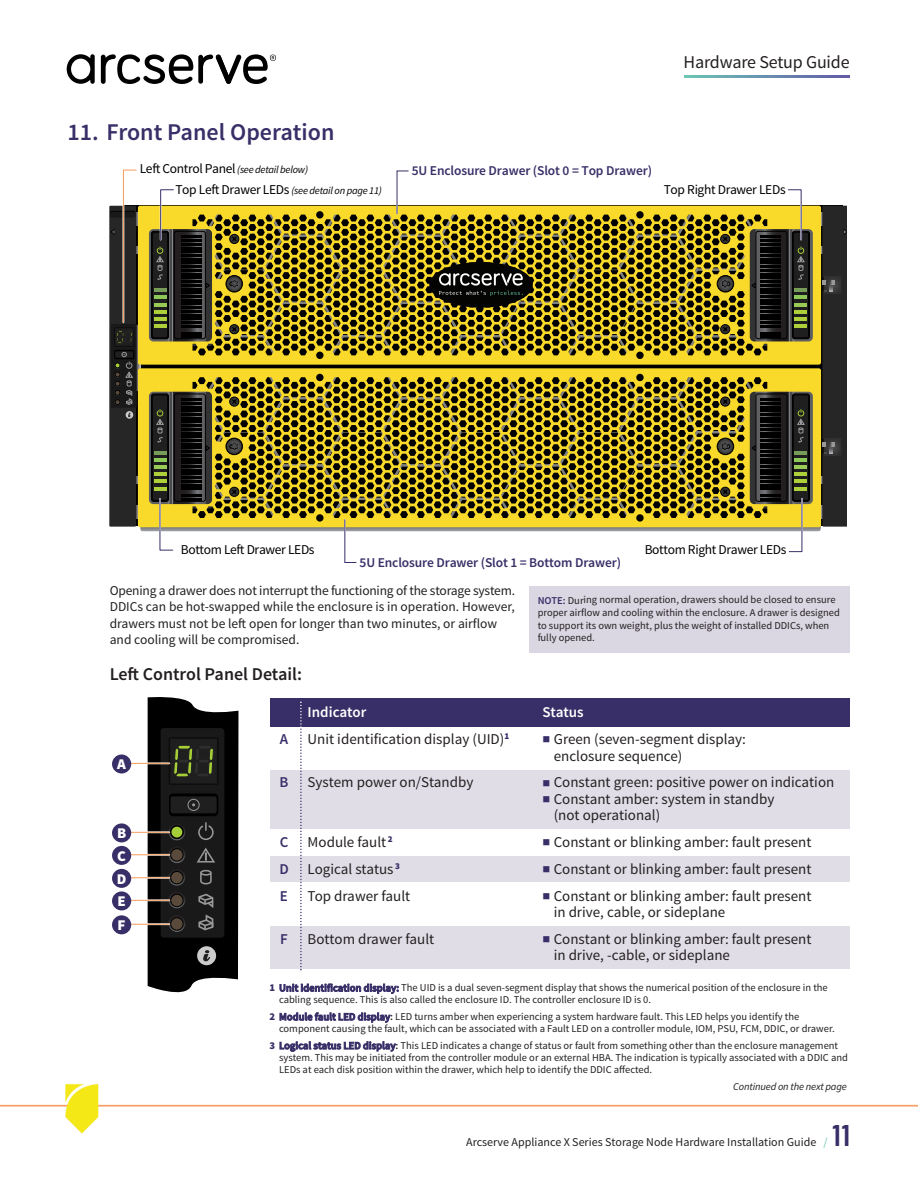
<style>
.page{position:relative;width:918px;height:1188px;background:#fff}
.page>*{position:absolute;margin:0;border:0;box-sizing:border-box;transform-origin:0 0}
.t1{font:600 30px "Barlow Condensed";color:#392f68}
.t2{font:600 24px "Source Sans Pro";color:#392f68}
.t3{font:600 18px "Source Sans Pro";color:#231f20}
.t4{font:18px "Source Sans Pro";letter-spacing:-.01em;color:#231f20}
.t5{font:15px/16.5px "Source Sans Pro";color:#231f20}
.t6{font:600 15px "Source Sans Pro";color:#fff}
.t7{font:600 15px "Source Sans Pro";color:#392f68}
.t8{font:900 14.85px/23px "Source Sans Pro";color:#fff;text-align:justify}
.t9{font:13.5px/16.2px "Source Sans Pro";color:#231f20}
.t10{font:13.5px "Source Sans Pro";letter-spacing:-.025em;color:#000}
.t11{font:600 13.5px "Source Sans Pro";letter-spacing:-.01em;color:#392f68}
.t12{font:12px "Source Sans Pro";color:#231f20}
.t13{font:10.5px/12px "Source Sans Pro";color:#231f20}
.t14{font:italic 10.5px "Source Sans Pro";letter-spacing:-.025em;color:#000}
.t15{font:italic 10.5px "Source Sans Pro";letter-spacing:-.015em;color:#231f20}
.s1{font-style:italic;font-size:10.5px}
.s2{font-style:normal;font-size:13.5px}
.s3{font-weight:600;color:#392f68}
.s4{color:#392f68}
.s5{font-weight:900;color:#392f68}
.s6{font-weight:600}
.s7{color:#6dc7b4}
</style>
<div class="page">
<svg style="left:136px;top:506px;width:2px;height:12px"></svg>
<svg style="left:136px;top:476px;width:2px;height:8px"></svg>
<svg style="left:137px;top:344px;width:3px;height:47px"></svg>
<div style="left:110px;top:206px;width:26px;height:321px;background:#262626"></div>
<div style="left:111px;top:324px;width:26px;height:84px;background:#191919"></div>
<div style="left:114px;top:350px;width:20px;height:9px;border:1px solid #000"></div>
<div style="left:126px;top:411px;width:7px;height:8px;background:#ccc;border-radius:50%"></div>
<svg style="left:128px;top:413px;width:3px;height:4px"></svg>
<div style="left:110px;top:211px;width:25px;height:6px;background:#151515"></div>
<div style="left:114px;top:351px;width:20px;height:8px;border:1px solid #000"></div>
<svg style="left:138px;top:206px;width:682px;height:159px;background:#eccf27"></svg>
<svg style="left:138px;top:368px;width:682px;height:159px;background:#efd128"></svg>
<div style="left:115px;top:328px;width:19px;height:18px;background:#1f1f1f"></div>
<div style="left:114px;top:327px;width:20px;height:20px;border:1px solid #0d0d0d"></div>
<svg style="left:115px;top:352px;width:18px;height:53px"></svg>
<svg style="left:820px;top:206px;width:27px;height:321px;background:#2f2e28"></svg>
<svg style="left:111px;top:169px;width:28px;height:175px"></svg>
<svg style="left:147px;top:170px;width:667px;height:191px"></svg>
<svg style="left:147px;top:373px;width:667px;height:190px"></svg>
<div style="left:270px;top:770px;width:580px;height:59px;background:#e0dde7"></div>
<div style="left:270px;top:856px;width:580px;height:26px;background:#e0dde7"></div>
<div style="left:270px;top:926px;width:580px;height:43px;background:#e0dde7"></div>
<div style="left:270px;top:698px;width:580px;height:29px;background:#392f68"></div>
<img style="left:0;top:1083px;width:918px;height:51px">
<svg style="left:67px;top:54px;width:28px;height:30px"></svg>
<svg style="left:101px;top:54px;width:175px;height:30px"></svg>
<svg style="left:685px;top:76px;width:165px;height:2px"></svg>
<svg style="left:148px;top:697px;width:90px;height:296px;background:#21211f"></svg>
<hr style="left:119px;top:762px;width:50px;height:2px;background:#fff">
<hr style="left:119px;top:763px;width:50px;height:1px;background:#f89b5d">
<div style="left:112px;top:755px;width:19px;height:18px;background:#392f68;border-radius:50%"></div>
<hr style="left:119px;top:831px;width:50px;height:2px;background:#fff">
<hr style="left:119px;top:832px;width:50px;height:1px;background:#f89b5d">
<div style="left:112px;top:823px;width:19px;height:19px;background:#392f68;border-radius:50%"></div>
<hr style="left:119px;top:854px;width:50px;height:2px;background:#fff">
<hr style="left:119px;top:854px;width:50px;height:1px;background:#f89b5d">
<div style="left:112px;top:846px;width:19px;height:19px;background:#392f68;border-radius:50%"></div>
<hr style="left:119px;top:877px;width:50px;height:2px;background:#fff">
<hr style="left:119px;top:877px;width:50px;height:1px;background:#f89b5d">
<div style="left:112px;top:869px;width:19px;height:19px;background:#392f68;border-radius:50%"></div>
<hr style="left:119px;top:899px;width:50px;height:2px;background:#fff">
<hr style="left:119px;top:900px;width:50px;height:1px;background:#f89b5d">
<div style="left:112px;top:891px;width:19px;height:19px;background:#392f68;border-radius:50%"></div>
<hr style="left:119px;top:923px;width:50px;height:2px;background:#fff">
<hr style="left:119px;top:924px;width:50px;height:1px;background:#f89b5d">
<div style="left:112px;top:915px;width:19px;height:19px;background:#392f68;border-radius:50%"></div>
<svg style="left:300px;top:702px;width:2px;height:268px"></svg>
<div style="left:529px;top:586px;width:321px;height:67px;background:#dad6e2"></div>
<h2 class="t2" style="left:68px;top:122px;width:268px">11. Front Panel Operation</h2>
<h3 class="t4" style="left:684px;top:55px;width:168px">Hardware Setup Guide</h3>
<p class="t10" style="left:140px;top:161px;width:170px">Left Control Panel <span class="s1">(see detail below)</span></p>
<p class="t14" style="left:175px;top:186px;width:208px"><span class="s2">Top Left Drawer LEDs</span> (see detail on page 11)</p>
<p class="t10" style="left:664px;top:181px;width:123px">Top Right Drawer LEDs</p>
<p class="t11" style="left:412px;top:165px;width:242px">5U Enclosure Drawer (Slot 0 = Top Drawer)</p>
<p class="t10" style="left:181px;top:542px;width:135px">Bottom Left Drawer LEDs</p>
<p class="t10" style="left:645px;top:542px;width:143px">Bottom Right Drawer LEDs</p>
<p class="t11" style="left:360px;top:557px;width:263px">5U Enclosure Drawer (Slot 1 = Bottom Drawer)</p>
<p class="t9" style="left:110px;top:584px;width:407px">Opening a drawer does not interrupt the functioning of the storage system.<br>DDICs can be hot-swapped while the enclosure is in operation. However, drawers must not be left open for longer than two minutes, or airflow and cooling will be compromised.</p>
<p class="t13" style="left:538px;top:595px;width:304px;line-height:12.6px"><span class="s3">NOTE:</span> During normal operation, drawers should be closed to ensure proper airflow and cooling within the enclosure. A drawer is designed to support its own weight, plus the weight of installed DDICs, when fully opened.</p>
<h3 class="t3" style="left:110px;top:667px;width:194px">Left Control Panel Detail:</h3>
<h3 class="t8" style="left:117px;top:753px;width:10px">A</h3>
<h3 class="t8" style="left:117px;top:822px;width:11px">B C D E F</h3>
<h3 class="t6" style="left:308px;top:707px;width:60px">Indicator</h3>
<h3 class="t6" style="left:542px;top:707px;width:43px">Status</h3>
<h3 class="t7" style="left:280px;top:734px;width:10px">A</h3>
<h3 class="t5" style="left:308px;top:732px;width:203px">Unit identification display (UID)<sup>1</sup></h3>
<h3 class="t5" style="left:554px;top:732px;width:194px;text-indent:-11px"><span class="s4">■</span> Green (seven-segment display: enclosure sequence)</h3>
<h3 class="t7" style="left:280px;top:777px;width:10px">B</h3>
<h3 class="t5" style="left:308px;top:776px;width:167px">System power on/Standby</h3>
<h3 class="t5" style="left:542px;top:776px;width:293px"><span class="s4">■</span> Constant green: positive power on indication</h3>
<h3 class="t5" style="left:554px;top:792px;width:222px;text-indent:-11px"><span class="s4">■</span> Constant amber: system in standby (not operational)</h3>
<h3 class="t7" style="left:280px;top:837px;width:10px">C</h3>
<h3 class="t5" style="left:308px;top:835px;width:86px">Module fault <sup>2</sup></h3>
<h3 class="t5" style="left:542px;top:835px;width:271px"><span class="s4">■</span> Constant or blinking amber: fault present</h3>
<h3 class="t7" style="left:279px;top:863px;width:11px">D</h3>
<h3 class="t5" style="left:308px;top:862px;width:94px">Logical status <sup>3</sup></h3>
<h3 class="t5" style="left:542px;top:862px;width:271px"><span class="s4">■</span> Constant or blinking amber: fault present</h3>
<h3 class="t7" style="left:280px;top:890px;width:10px">E</h3>
<h3 class="t5" style="left:308px;top:889px;width:104px">Top drawer fault</h3>
<h3 class="t5" style="left:554px;top:889px;width:259px;text-indent:-11px"><span class="s4">■</span> Constant or blinking amber: fault present in drive, cable, or sideplane</h3>
<h3 class="t7" style="left:280px;top:933px;width:9px">F</h3>
<h3 class="t5" style="left:308px;top:932px;width:128px">Bottom drawer fault</h3>
<h3 class="t5" style="left:554px;top:932px;width:259px;text-indent:-11px"><span class="s4">■</span> Constant or blinking amber: fault present in drive, -cable, or sideplane</h3>
<p class="t13" style="left:279px;top:983px;width:550px;text-indent:-10px"><span class="s5">1</span> <span class="s3">Unit identification display:</span> The UID is a dual seven-segment display that shows the numerical position of the enclosure in the cabling sequence. This is also called the enclosure ID. The controller enclosure ID is 0.</p>
<p class="t13" style="left:279px;top:1012px;width:557px;text-indent:-10px"><span class="s5">2</span> <span class="s3">Module fault LED display</span><span class="s6">:</span> LED turns amber when experiencing a system hardware fault. This LED helps you identify the component causing the fault, which can be associated with a Fault LED on a controller module, IOM, PSU, FCM, DDIC, or drawer.</p>
<p class="t13" style="left:279px;top:1041px;width:570px;text-indent:-10px"><span class="s5">3</span> <span class="s3">Logical status LED display</span><span class="s6">:</span> This LED indicates a change of status or fault from something other than the enclosure management system. This may be initiated from the controller module or an external HBA. The indication is typically associated with a DDIC and<br>LEDs at each disk position within the drawer, which help to identify the DDIC affected.</p>
<p class="t15" style="left:733px;top:1083px;width:115px">Continued on the next page</p>
<h1 class="t1" style="left:833px;top:1125px;width:19px">11</h1>
<p class="t12" style="left:466px;top:1137px;width:363px">Arcserve Appliance X Series Storage Node Hardware Installation Guide <span class="s7">/</span></p>
</div>
